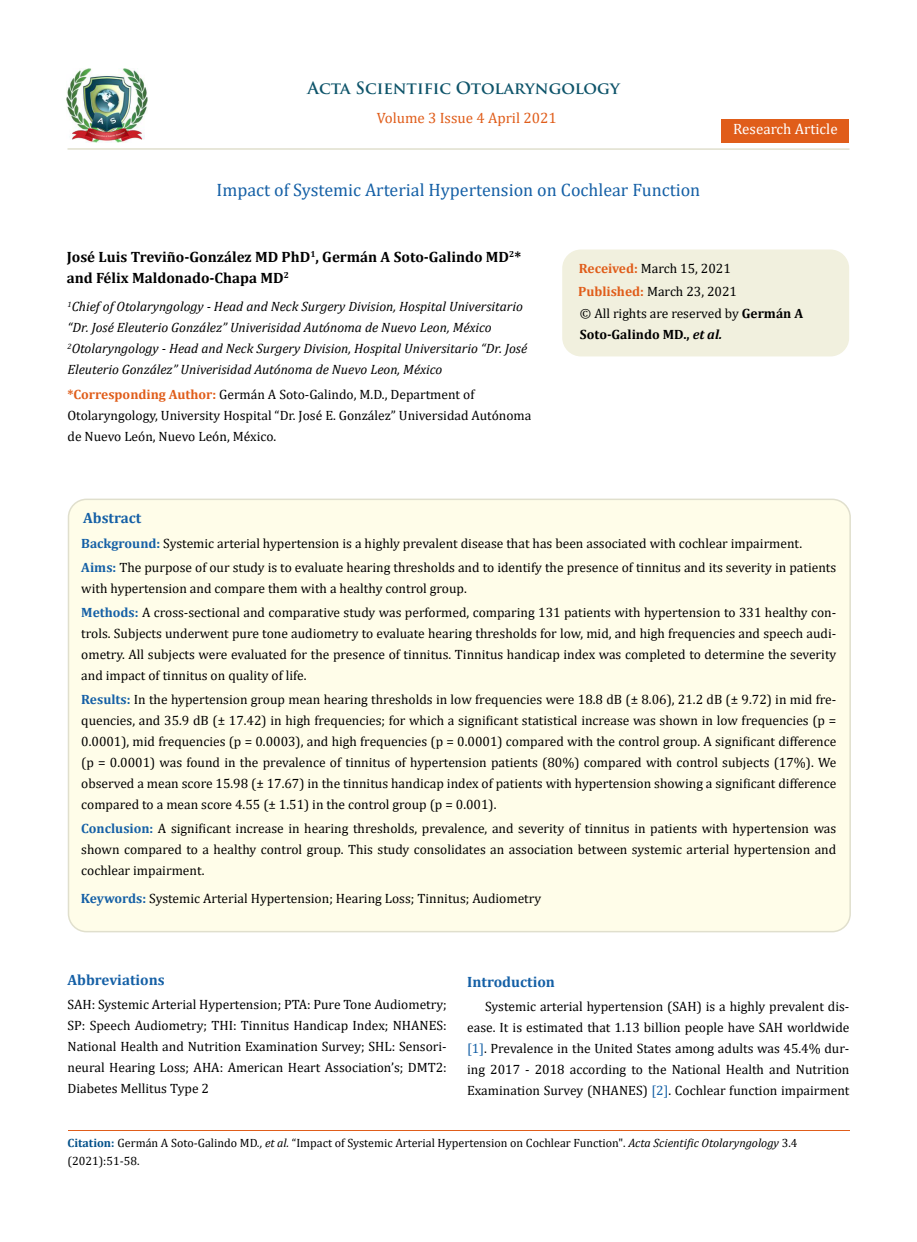
<style>
.page{position:relative;width:917px;height:1242px;background:#fff}
.page>*{position:absolute;margin:0;border:0;box-sizing:border-box;transform-origin:0 0}
.t1{font:18px "Cambria";color:#1560a6}
.t2{font:700 16.5px "Trajan Pro";color:#0e546a}
.t3{font:700 15px/21px "Cambria";color:#000}
.t4{font:700 15px "Cambria";color:#1560a6}
.t5{font:15px "Cambria";color:#e05d1a}
.t6{font:15px "Cambria";color:#fff}
.t7{font:13.5px/21px "Cambria";color:#000}
.t8{font:italic 13.5px/21px "Cambria";color:#000}
.t9{font:12px/18px "Cambria";color:#000}
.s1{font-weight:700;color:#e05d1a}
.s2{font-weight:700}
.s3{font-weight:700;font-style:italic}
.s4{font-weight:700;color:#1560a6}
.s5{color:#1560a6}
.s6{font-weight:700;color:#035089}
.s7{font-style:italic}
</style>
<div class="page">
<img style="left:67px;top:68px;width:80px;height:74px">
<div style="left:721px;top:119px;width:128px;height:23px;background:#e05d1a"></div>
<div style="left:563px;top:250px;width:285px;height:106px;background:#f1f0de;border-radius:18px"></div>
<div style="left:562px;top:250px;width:287px;height:106px;border:2px solid #f1f0de;border-radius:18px"></div>
<div style="left:68px;top:499px;width:782px;height:433px;background:#fffde9;border-radius:18px"></div>
<div style="left:68px;top:499px;width:782px;height:433px;border:2px solid #e0dfcd;border-radius:18px"></div>
<hr style="left:68px;top:1130px;width:781px;height:1px;background:#e05d1a">
<hr style="left:67px;top:148px;width:782px;height:2px;background:#e0dfcd">
<p class="t2" style="left:307px;top:77px;width:314px">Acta Scientific Otolaryngology</p>
<p class="t5" style="left:376px;top:109px;width:182px">Volume 3 Issue 4 April 2021</p>
<h1 class="t1" style="left:216px;top:180px;width:485px">Impact of Systemic Arterial Hypertension on Cochlear Function</h1>
<p class="t6" style="left:733px;top:120px;width:106px">Research Article</p>
<p class="t3" style="left:67px;top:246px;width:456px">José Luis Treviño-González MD PhD<sup>1</sup>, Germán A Soto-Galindo MD<sup>2</sup>* and Félix Maldonado-Chapa MD<sup>2</sup></p>
<p class="t8" style="left:67px;top:296px;width:461px"><sup>1</sup>Chief of Otolaryngology - Head and Neck Surgery Division, Hospital Universitario “Dr. José Eleuterio González” Univerisidad Autónoma de Nuevo Leon, México <sup>2</sup>Otolaryngology - Head and Neck Surgery Division, Hospital Universitario “Dr. José Eleuterio González” Univerisidad Autónoma de Nuevo Leon, México</p>
<p class="t7" style="left:67px;top:384px;width:465px"><span class="s1">*Corresponding Author:</span> Germán A Soto-Galindo, M.D., Department of<br>Otolaryngology, University Hospital “Dr. José E. González” Universidad Autónoma de Nuevo León, Nuevo León, México.</p>
<p class="t7" style="left:578px;top:257px;width:160px;line-height:23px"><span class="s1">Received:</span> March 15, 2021<br><span class="s1">Published:</span> March 23, 2021</p>
<p class="t7" style="left:580px;top:303px;width:225px">© All rights are reserved by <span class="s2">Germán A<br>Soto-Galindo MD.,</span> <span class="s3">et al.</span></p>
<p class="t4" style="left:83px;top:507px;width:60px">Abstract</p>
<p class="t7" style="left:81px;top:531px;width:756px;line-height:24px"><span class="s4">Background:</span> Systemic arterial hypertension is a highly prevalent disease that has been associated with cochlear impairment.<br><span class="s4">Aims:</span> The purpose of our study is to evaluate hearing thresholds and to identify the presence of tinnitus and its severity in patients</p>
<p class="t7" style="left:81px;top:576px;width:756px;line-height:24px">with hypertension and compare them with a healthy control group.<br><span class="s4">Methods:</span> A cross-sectional and comparative study was performed, comparing 131 patients with hypertension to 331 healthy con-</p>
<p class="t7" style="left:81px;top:623px;width:756px;text-align:justify">trols. Subjects underwent pure tone audiometry to evaluate hearing thresholds for low, mid, and high frequencies and speech audi&shy;ometry. All subjects were evaluated for the presence of tinnitus. Tinnitus handicap index was completed to determine the severity and impact of tinnitus on quality of life.</p>
<p class="t7" style="left:81px;top:689px;width:756px;text-align:justify"><span class="s4">Results:</span> In the hypertension group mean hearing thresholds in low frequencies were 18.8 dB (± 8.06), 21.2 dB (± 9.72) in mid fre&shy;quencies, and 35.9 dB (± 17.42) in high frequencies; for which a significant statistical increase was shown in low frequencies (p = 0.0001), mid frequencies (p = 0.0003), and high frequencies (p = 0.0001) compared with the control group. A significant difference (p = 0.0001) was found in the prevalence of tinnitus of hypertension patients (80%) compared with control subjects (17%). We observed a mean score 15.98 (± 17.67) in the tinnitus handicap index of patients with hypertension showing a significant difference compared to a mean score 4.55 (± 1.51) in the control group (p = 0.001).</p>
<p class="t7" style="left:81px;top:818px;width:756px;text-align:justify"><span class="s4">Conclusion:</span> A significant increase in hearing thresholds, prevalence, and severity of tinnitus in patients with hypertension was shown compared to a healthy control group. This study consolidates an association between systemic arterial hypertension and cochlear impairment.</p>
<p class="t7" style="left:81px;top:888px;width:462px"><span class="s4">Keywords:</span> Systemic Arterial Hypertension; Hearing Loss; Tinnitus; Audiometry</p>
<p class="t4" style="left:67px;top:970px;width:99px">Abbreviations</p>
<p class="t7" style="left:67px;top:994px;width:381px;text-align:justify">SAH: Systemic Arterial Hypertension; PTA: Pure Tone Audiometry; SP: Speech Audiometry; THI: Tinnitus Handicap Index; NHANES:<br>National Health and Nutrition Examination Survey; SHL: Sensori&shy;neural Hearing Loss; AHA: American Heart Association’s; DMT2:<br>Diabetes Mellitus Type 2</p>
<p class="t4" style="left:467px;top:972px;width:89px">Introduction</p>
<p class="t7" style="left:467px;top:996px;width:384px;text-align:justify;text-indent:18px">Systemic arterial hypertension (SAH) is a highly prevalent dis&shy;ease. It is estimated that 1.13 billion people have SAH worldwide <span class="s5">[1]</span>. Prevalence in the United States among adults was 45.4% dur&shy;ing 2017 - 2018 according to the National Health and Nutrition Examination Survey (NHANES) <span class="s5">[2]</span>. Cochlear function impairment</p>
<p class="t9" style="left:68px;top:1134px;width:731px"><span class="s6">Citation:</span> Germán A Soto-Galindo MD<span class="s7">., et al.</span> “Impact of Systemic Arterial Hypertension on Cochlear Function". <span class="s7">Acta Scientific Otolaryngology</span> 3.4 (2021):51-58.</p>
</div>
